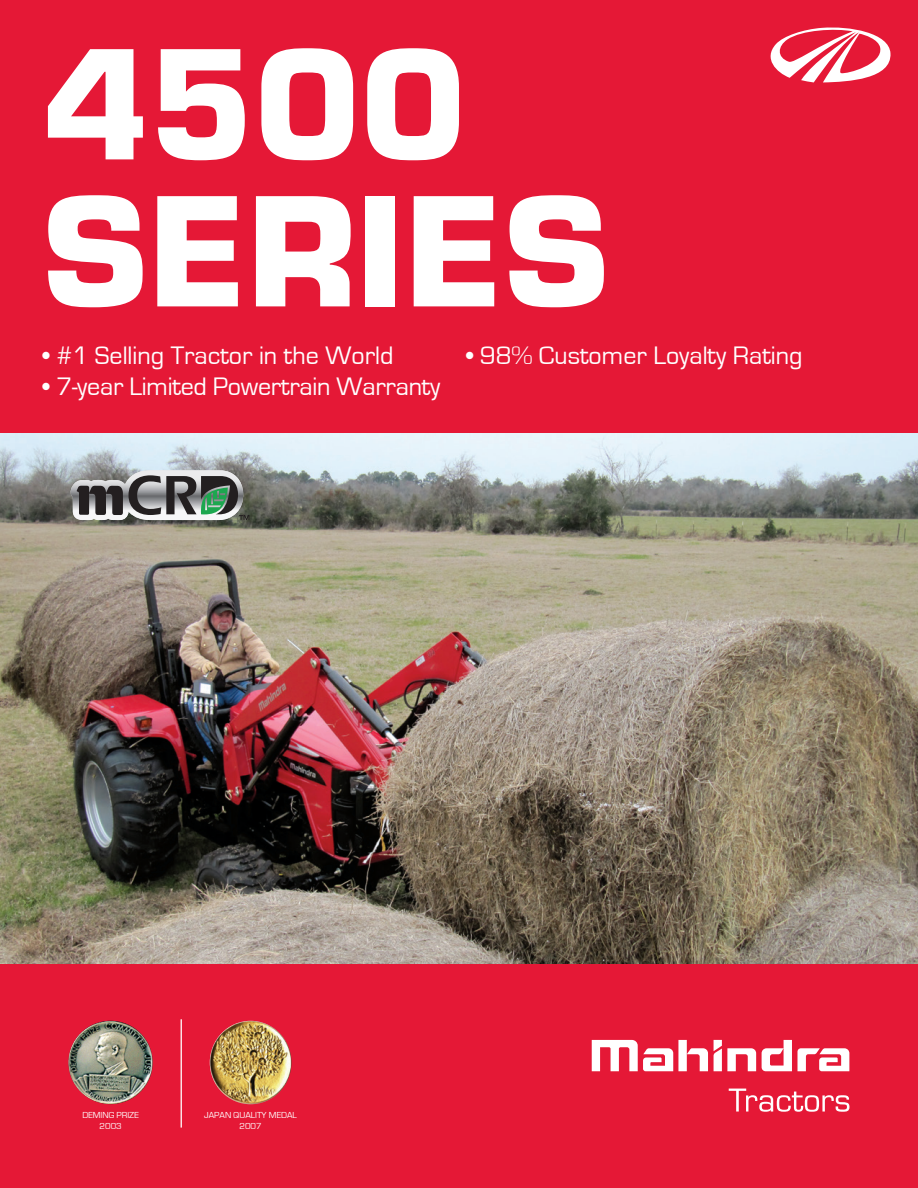
<style>
.page{position:relative;width:918px;height:1188px;background:#e51836}
.page>*{position:absolute;margin:0;border:0;box-sizing:border-box;transform-origin:0 0}
.t1{font:700 147px/147px "Eurostile";color:#fff}
.t2{font:26.1px "Eurostile";color:#fff}
.t3{font:9px/10.8px "Eurostile";color:#fff;text-align:center}
</style>
<div class="page">
<svg style="left:770px;top:27px;width:121px;height:55px"></svg>
<img style="left:0;top:434px;width:918px;height:529px">
<svg style="left:71px;top:470px;width:178px;height:50px;background:#808582"></svg>
<hr style="left:181px;top:1019px;width:1px;height:109px;background:#fff">
<img style="left:68px;top:1021px;width:85px;height:83px;border-radius:42px">
<img style="left:210px;top:1021px;width:81px;height:83px">
<svg style="left:762px;top:1040px;width:30px;height:31px"></svg>
<svg style="left:798px;top:1048px;width:51px;height:23px"></svg>
<svg style="left:714px;top:1040px;width:42px;height:31px"></svg>
<svg style="left:592px;top:1040px;width:116px;height:31px"></svg>
<svg style="left:729px;top:1089px;width:120px;height:23px"></svg>
<h1 class="t1" style="left:43px;top:31px;width:568px">4500<br>SERIES</h1>
<p class="t2" style="left:43px;top:341px;width:352px">• #1 Selling Tractor in the World</p>
<p class="t2" style="left:43px;top:372px;width:399px">• 7-year Limited Powertrain Warranty</p>
<p class="t2" style="left:466px;top:341px;width:338px">• 98% Customer Loyalty Rating</p>
<p class="t3" style="left:83px;top:1110px;width:58px">DEMING PRIZE<br>2003</p>
<p class="t3" style="left:204px;top:1110px;width:94px">JAPAN QUALITY MEDAL<br>2007</p>
</div>
